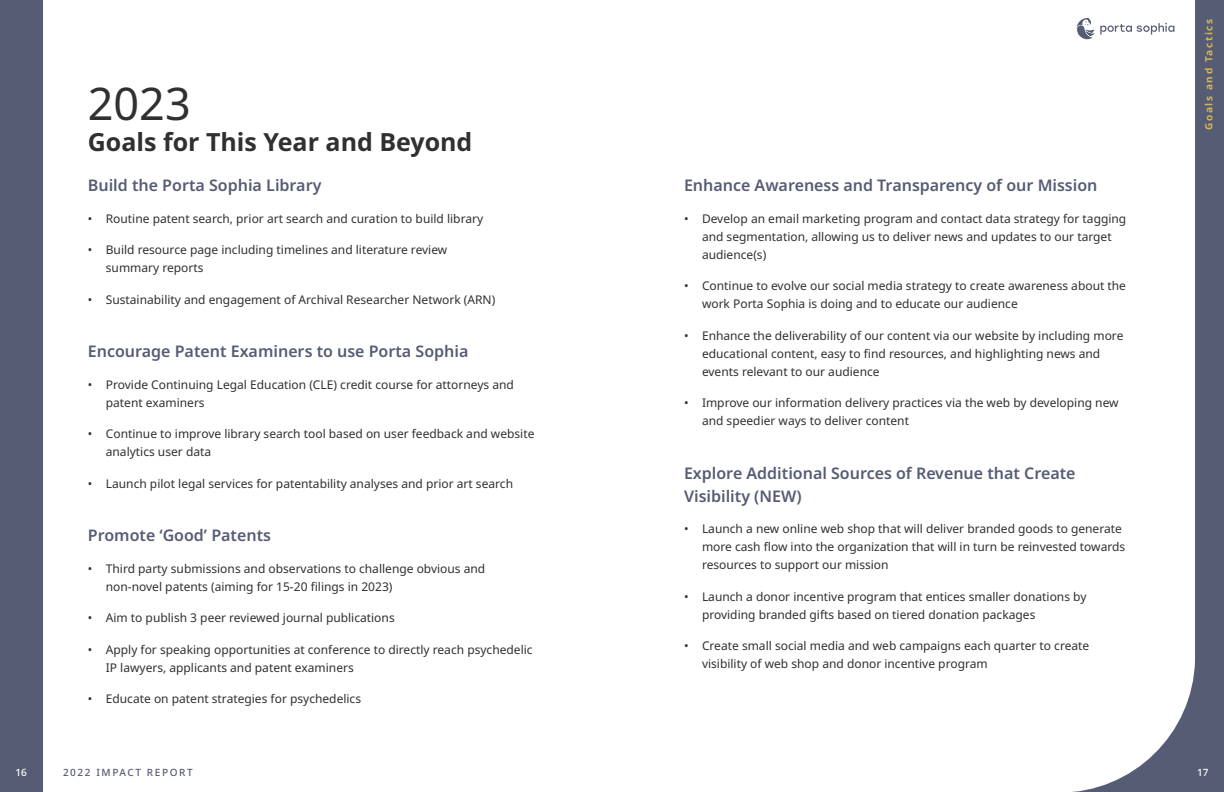
<style>
.page{position:relative;width:1224px;height:792px;background:#fff}
.page>*{position:absolute;margin:0;border:0;box-sizing:border-box;transform-origin:0 0}
.t1{font:45px "Noto Sans";color:#312f30}
.t2{font:700 25px "Noto Sans";color:#312f30}
.t3{font:600 16px/23px "Noto Sans";color:#555c73}
.t4{font:12px/18px "Noto Sans";color:#312f30}
.t5{font:500 10px "Noto Sans";letter-spacing:.16em;color:#555c73}
.t6{font:700 10px "Noto Sans";letter-spacing:.16em;color:#d9b64c}
.t7{font:500 10px "Noto Sans";color:#fff}
</style>
<div class="page">
<div style="left:0;top:0;width:42px;height:792px;background:#555c73"></div>
<svg style="left:1072px;top:0;width:152px;height:792px"></svg>
<svg style="left:1077px;top:18px;width:97px;height:21px"></svg>
<p class="t1" style="left:88px;top:72px;width:104px">2023</p>
<p class="t2" style="left:88px;top:124px;width:386px">Goals for This Year and Beyond</p>
<p class="t3" style="left:88px;top:174px;width:235px">Build the Porta Sophia Library</p>
<p class="t4" style="left:88px;top:209px;width:397px">• Routine patent search, prior art search and curation to build library</p>
<p class="t4" style="left:106px;top:241px;width:343px;text-indent:-18px">• Build resource page including timelines and literature review summary reports</p>
<p class="t4" style="left:88px;top:290px;width:409px">• Sustainability and engagement of Archival Researcher Network (ARN)</p>
<p class="t3" style="left:88px;top:340px;width:382px">Encourage Patent Examiners to use Porta Sophia</p>
<p class="t4" style="left:106px;top:375px;width:410px;text-indent:-18px">• Provide Continuing Legal Education (CLE) credit course for attorneys and patent examiners</p>
<p class="t4" style="left:106px;top:425px;width:430px;text-indent:-18px">• Continue to improve library search tool based on user feedback and website analytics user data</p>
<p class="t4" style="left:88px;top:474px;width:427px">• Launch pilot legal services for patentability analyses and prior art search</p>
<p class="t3" style="left:88px;top:524px;width:185px">Promote ‘Good’ Patents</p>
<p class="t4" style="left:106px;top:559px;width:381px;text-indent:-18px">• Third party submissions and observations to challenge obvious and non-novel patents (aiming for 15-20 filings in 2023)</p>
<p class="t4" style="left:88px;top:609px;width:308px">• Aim to publish 3 peer reviewed journal publications</p>
<p class="t4" style="left:106px;top:640px;width:428px;text-indent:-18px">• Apply for speaking opportunities at conference to directly reach psychedelic<br>IP lawyers, applicants and patent examiners</p>
<p class="t4" style="left:88px;top:690px;width:275px">• Educate on patent strategies for psychedelics</p>
<p class="t3" style="left:684px;top:174px;width:415px">Enhance Awareness and Transparency of our Mission</p>
<p class="t4" style="left:702px;top:209px;width:426px;text-indent:-18px">• Develop an email marketing program and contact data strategy for tagging and segmentation, allowing us to deliver news and updates to our target audience(s)</p>
<p class="t4" style="left:702px;top:277px;width:426px;text-indent:-18px">• Continue to evolve our social media strategy to create awareness about the work Porta Sophia is doing and to educate our audience</p>
<p class="t4" style="left:702px;top:326px;width:423px;text-indent:-18px">• Enhance the deliverability of our content via our website by including more educational content, easy to find resources, and highlighting news and events relevant to our audience</p>
<p class="t4" style="left:702px;top:394px;width:418px;text-indent:-18px">• Improve our information delivery practices via the web by developing new and speedier ways to deliver content</p>
<p class="t3" style="left:684px;top:462px;width:393px">Explore Additional Sources of Revenue that Create<br>Visibility (NEW)</p>
<p class="t4" style="left:702px;top:520px;width:425px;text-indent:-18px">• Launch a new online web shop that will deliver branded goods to generate more cash flow into the organization that will in turn be reinvested towards resources to support our mission</p>
<p class="t4" style="left:702px;top:587px;width:386px;text-indent:-18px">• Launch a donor incentive program that entices smaller donations by providing branded gifts based on tiered donation packages</p>
<p class="t4" style="left:702px;top:637px;width:389px;text-indent:-18px">• Create small social media and web campaigns each quarter to create visibility of web shop and donor incentive program</p>
<p class="t6" style="left:1202px;top:130px;width:112px;rotate:-90deg">Goals and Tactics</p>
<p class="t7" style="left:16px;top:765px;width:13px">16</p>
<p class="t5" style="left:63px;top:765px;width:131px">2022 IMPACT REPORT</p>
<p class="t7" style="left:1197px;top:765px;width:13px">17</p>
</div>
